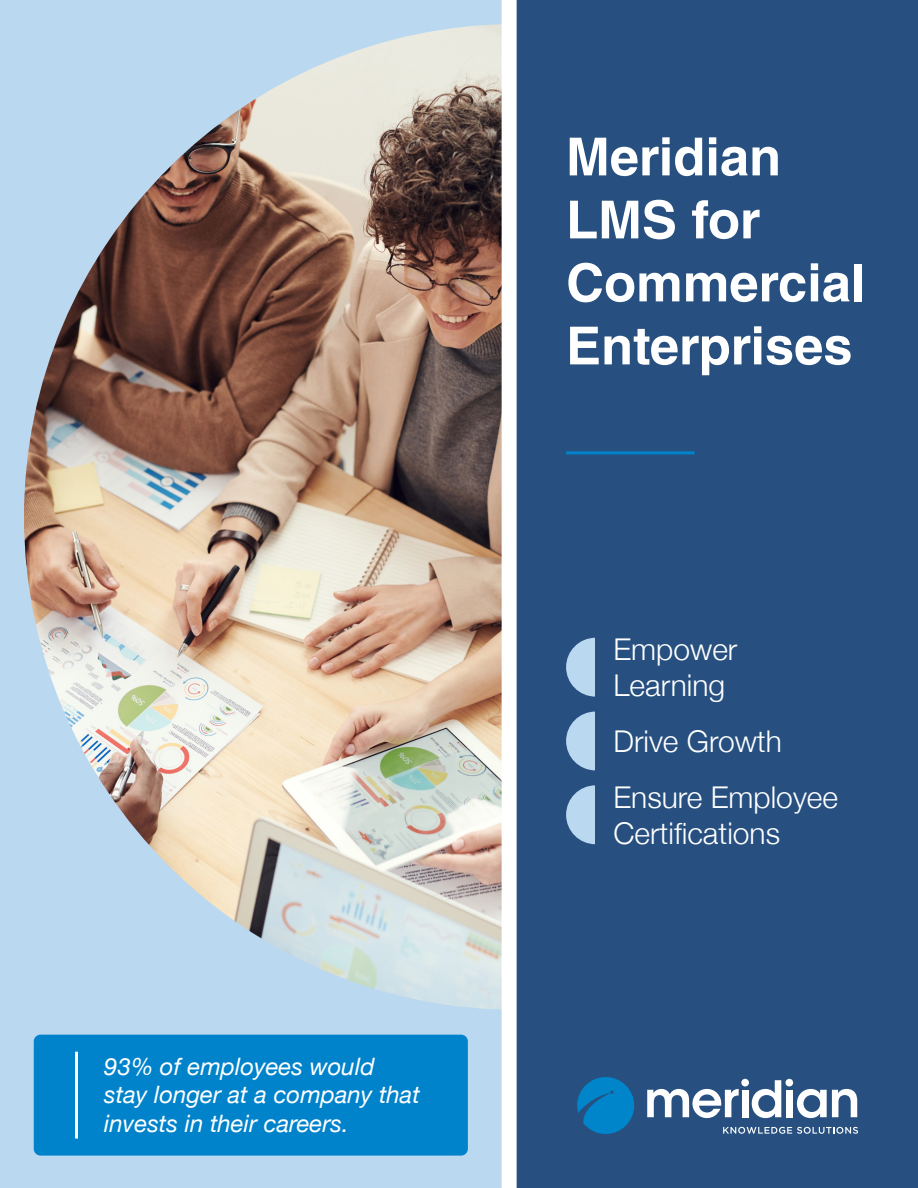
<style>
.page{position:relative;width:918px;height:1188px;background:#fff}
.page>*{position:absolute;margin:0;border:0;box-sizing:border-box;transform-origin:0 0}
.t1{font:700 52.5px/63px "Helvetica LT Std";color:#fff}
.t2{font:300 30px/36px "Helvetica Neue";color:#fff}
.t3{font:italic 24px/28.8px "Helvetica Neue";color:#fff}
</style>
<div class="page">
<div style="left:0;top:0;width:589px;height:1188px;background:#bbd8f1"></div>
<div style="left:34px;top:1035px;width:434px;height:121px;background:#0083cb;border-radius:7px"></div>
<img style="left:24px;top:24px;width:478px;height:986px">
<div style="left:502px;top:0;width:416px;height:1188px;background:#275080"></div>
<div style="left:566px;top:638px;width:59px;height:59px;background:#bbd8f1;border-radius:50%"></div>
<div style="left:566px;top:712px;width:59px;height:58px;background:#bbd8f1;border-radius:50%"></div>
<div style="left:566px;top:785px;width:59px;height:59px;background:#bbd8f1;border-radius:50%"></div>
<div style="left:596px;top:619px;width:256px;height:263px;background:#275080"></div>
<svg style="left:577px;top:1077px;width:57px;height:57px;background:#0a76b6"></svg>
<svg style="left:647px;top:1089px;width:92px;height:29px"></svg>
<div style="left:742px;top:1090px;width:6px;height:27px;background:#fff"></div>
<div style="left:741px;top:1079px;width:8px;height:7px;background:#fff;border-radius:50%"></div>
<svg style="left:752px;top:1080px;width:29px;height:38px"></svg>
<div style="left:786px;top:1090px;width:7px;height:27px;background:#fff"></div>
<div style="left:786px;top:1079px;width:7px;height:7px;background:#fff;border-radius:50%"></div>
<svg style="left:797px;top:1089px;width:60px;height:29px"></svg>
<svg style="left:723px;top:1127px;width:135px;height:7px"></svg>
<hr style="left:566px;top:451px;width:129px;height:3px;background:#0083cb">
<hr style="left:75px;top:1052px;width:3px;height:87px;background:#fff">
<p class="t3" style="left:104px;top:1053px;width:317px">93% of employees would stay longer at a company that invests in their careers.</p>
<p class="t1" style="left:566px;top:125px;width:301px">Meridian<br>LMS for<br>Commercial<br>Enterprises</p>
<p class="t2" style="left:614px;top:629px;width:125px">Empower<br>Learning</p>
<p class="t2" style="left:614px;top:721px;width:170px">Drive Growth</p>
<p class="t2" style="left:614px;top:777px;width:226px">Ensure Employee<br>Certifications</p>
</div>
